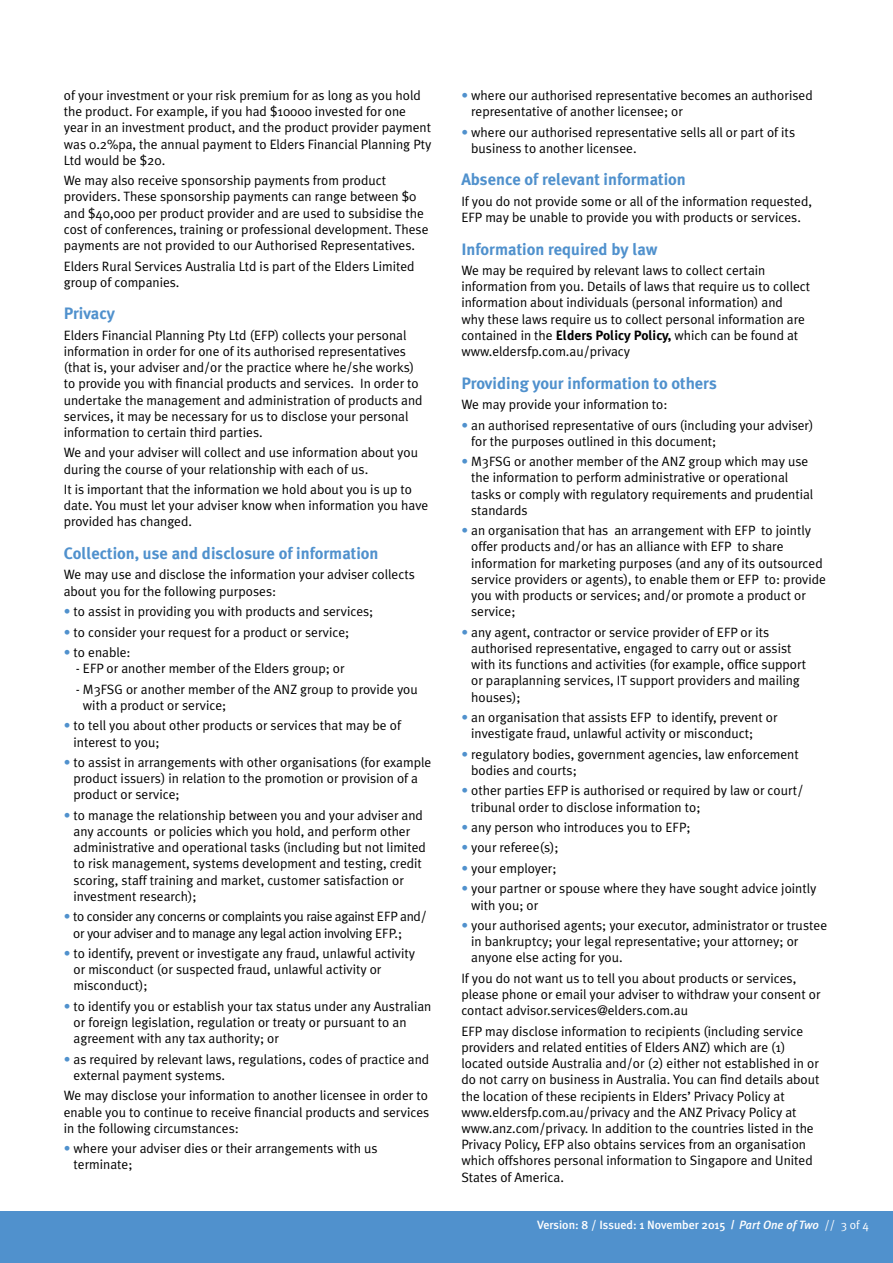
<style>
.page{position:relative;width:893px;height:1263px;background:#fff}
.page>*{position:absolute;margin:0;border:0;box-sizing:border-box;transform-origin:0 0}
.t1{font:700 16.5px "Meta Plus";color:#5091cd}
.t2{font:13.5px/16.2px "Meta Plus Normal";color:#000}
.t3{font:13.5px/16.2px "Meta Plus Normal";letter-spacing:-.025em;color:#000}
.t4{font:500 12px "Meta Plus";color:#fff}
.s1{color:#5091cd}
.s2{font-family:"Meta Plus";font-weight:700}
.s3{font-style:italic}
.s4{font-family:"Meta Plus Normal";font-weight:400}
</style>
<div class="page">
<div style="left:0;top:1212px;width:893px;height:51px;background:#5091cd"></div>
<p class="t2" style="left:64px;top:87px;width:369px">of your investment or your risk premium for as long as you hold the product. For example, if you had $10000 invested for one year in an investment product, and the product provider payment was 0.2%pa, the annual payment to Elders Financial Planning Pty Ltd would be $20.</p>
<p class="t2" style="left:64px;top:172px;width:366px">We may also receive sponsorship payments from product providers. These sponsorship payments can range between $0 and $40,000 per product provider and are used to subsidise the cost of conferences, training or professional development. These payments are not provided to our Authorised Representatives.</p>
<p class="t2" style="left:64px;top:258px;width:352px">Elders Rural Services Australia Ltd is part of the Elders Limited group of companies.</p>
<p class="t1" style="left:64px;top:304px;width:53px">Privacy</p>
<p class="t2" style="left:64px;top:327px;width:360px">Elders Financial Planning Pty Ltd (EFP) collects your personal information in order for one of its authorised representatives (that is, your adviser and/or the practice where he/she works) to provide you with financial products and services. In order to undertake the management and administration of products and services, it may be necessary for us to disclose your personal information to certain third parties.</p>
<p class="t2" style="left:64px;top:444px;width:356px">We and your adviser will collect and use information about you during the course of your relationship with each of us.</p>
<p class="t2" style="left:64px;top:481px;width:366px">It is important that the information we hold about you is up to date. You must let your adviser know when information you have provided has changed.</p>
<p class="t1" style="left:64px;top:544px;width:316px">Collection, use and disclosure of information</p>
<p class="t2" style="left:64px;top:566px;width:353px">We may use and disclose the information your adviser collects about you for the following purposes:</p>
<p class="t2" style="left:64px;top:603px;width:311px"><span class="s1">•</span> to assist in providing you with products and services;</p>
<p class="t2" style="left:64px;top:624px;width:287px"><span class="s1">•</span> to consider your request for a product or service;</p>
<p class="t2" style="left:64px;top:644px;width:68px"><span class="s1">•</span> to enable:</p>
<p class="t2" style="left:76px;top:660px;width:270px">- EFP or another member of the Elders group; or</p>
<p class="t2" style="left:83px;top:681px;width:336px;text-indent:-7px">- M3FSG or another member of the ANZ group to provide you with a product or service;</p>
<p class="t2" style="left:74px;top:717px;width:329px;text-indent:-10px"><span class="s1">•</span> to tell you about other products or services that may be of interest to you;</p>
<p class="t2" style="left:74px;top:754px;width:359px;text-indent:-10px"><span class="s1">•</span> to assist in arrangements with other organisations (for example product issuers) in relation to the promotion or provision of a product or service;</p>
<p class="t2" style="left:74px;top:807px;width:354px;text-indent:-10px"><span class="s1">•</span> to manage the relationship between you and your adviser and any accounts or policies which you hold, and perform other administrative and operational tasks (including but not limited to risk management, systems development and testing, credit scoring, staff training and market, customer satisfaction or investment research);</p>
<p class="t3" style="left:73px;top:908px;width:355px;text-indent:-9px"><span class="s1">•</span> to consider any concerns or complaints you raise against EFP and/ or your adviser and to manage any legal action involving EFP.;</p>
<p class="t2" style="left:74px;top:945px;width:343px;text-indent:-10px"><span class="s1">•</span> to identify, prevent or investigate any fraud, unlawful activity or misconduct (or suspected fraud, unlawful activity or misconduct);</p>
<p class="t2" style="left:74px;top:998px;width:359px;text-indent:-10px"><span class="s1">•</span> to identify you or establish your tax status under any Australian or foreign legislation, regulation or treaty or pursuant to an agreement with any tax authority; or</p>
<p class="t2" style="left:74px;top:1051px;width:357px;text-indent:-10px"><span class="s1">•</span> as required by relevant laws, regulations, codes of practice and external payment systems.</p>
<p class="t2" style="left:64px;top:1087px;width:367px;text-align:justify">We may disclose your information to another licensee in order to enable you to continue to receive financial products and services in the following circumstances:</p>
<p class="t2" style="left:74px;top:1140px;width:306px;text-indent:-10px"><span class="s1">•</span> where your adviser dies or their arrangements with us terminate;</p>
<p class="t2" style="left:471px;top:87px;width:343px;text-indent:-10px"><span class="s1">•</span> where our authorised representative becomes an authorised representative of another licensee; or</p>
<p class="t2" style="left:471px;top:124px;width:325px;text-indent:-10px"><span class="s1">•</span> where our authorised representative sells all or part of its business to another licensee.</p>
<p class="t1" style="left:461px;top:170px;width:226px">Absence of relevant information</p>
<p class="t2" style="left:461px;top:193px;width:352px">If you do not provide some or all of the information requested,<br>EFP may be unable to provide you with products or services.</p>
<p class="t1" style="left:461px;top:239px;width:198px">Information required by law</p>
<p class="t2" style="left:461px;top:262px;width:350px">We may be required by relevant laws to collect certain information from you. Details of laws that require us to collect information about individuals (personal information) and<br>why these laws require us to collect personal information are contained in the <span class="s2">Elders Policy Policy,</span> which can be found at www.eldersfp.com.au/privacy</p>
<p class="t1" style="left:461px;top:373px;width:257px">Providing your information to others</p>
<p class="t2" style="left:461px;top:396px;width:208px">We may provide your information to:</p>
<p class="t2" style="left:471px;top:417px;width:344px;text-indent:-10px"><span class="s1">•</span> an authorised representative of ours (including your adviser) for the purposes outlined in this document;</p>
<p class="t2" style="left:471px;top:453px;width:344px;text-indent:-10px"><span class="s1">•</span> M3FSG or another member of the ANZ group which may use the information to perform administrative or operational tasks or comply with regulatory requirements and prudential standards</p>
<p class="t2" style="left:471px;top:522px;width:356px;text-indent:-10px"><span class="s1">•</span> an organisation that has an arrangement with EFP to jointly offer products and/or has an alliance with EFP to share information for marketing purposes (and any of its outsourced service providers or agents), to enable them or EFP to: provide you with products or services; and/or promote a product or service;</p>
<p class="t2" style="left:471px;top:624px;width:337px;text-indent:-10px"><span class="s1">•</span> any agent, contractor or service provider of EFP or its authorised representative, engaged to carry out or assist with its functions and activities (for example, office support or paraplanning services, IT support providers and mailing houses);</p>
<p class="t2" style="left:471px;top:709px;width:308px;text-indent:-10px"><span class="s1">•</span> an organisation that assists EFP to identify, prevent or investigate fraud, unlawful activity or misconduct;</p>
<p class="t2" style="left:471px;top:746px;width:329px;text-indent:-10px"><span class="s1">•</span> regulatory bodies, government agencies, law enforcement bodies and courts;</p>
<p class="t2" style="left:471px;top:782px;width:334px;text-indent:-10px"><span class="s1">•</span> other parties EFP is authorised or required by law or court/ tribunal order to disclose information to;</p>
<p class="t2" style="left:461px;top:819px;width:231px"><span class="s1">•</span> any person who introduces you to EFP;</p>
<p class="t2" style="left:461px;top:839px;width:99px"><span class="s1">•</span> your referee(s);</p>
<p class="t2" style="left:461px;top:860px;width:97px"><span class="s1">•</span> your employer;</p>
<p class="t2" style="left:471px;top:880px;width:347px;text-indent:-10px"><span class="s1">•</span> your partner or spouse where they have sought advice jointly with you; or</p>
<p class="t2" style="left:471px;top:917px;width:357px;text-indent:-10px"><span class="s1">•</span> your authorised agents; your executor, administrator or trustee in bankruptcy; your legal representative; your attorney; or anyone else acting for you.</p>
<p class="t2" style="left:461px;top:970px;width:361px">If you do not want us to tell you about products or services, please phone or email your adviser to withdraw your consent or contact advisor.services@elders.com.au</p>
<p class="t2" style="left:461px;top:1023px;width:360px">EFP may disclose information to recipients (including service providers and related entities of Elders ANZ) which are (1) located outside Australia and/or (2) either not established in or do not carry on business in Australia. You can find details about the location of these recipients in Elders’ Privacy Policy at www.eldersfp.com.au/privacy and the ANZ Privacy Policy at www.anz.com/privacy. In addition to the countries listed in the Privacy Policy, EFP also obtains services from an organisation which offshores personal information to Singapore and United States of America.</p>
<p class="t4" style="left:537px;top:1217px;width:333px">Version: 8 / Issued: 1 November 2015 <span class="s3">| Part One of Two</span> <span class="s4">// 3 of 4</span></p>
</div>
